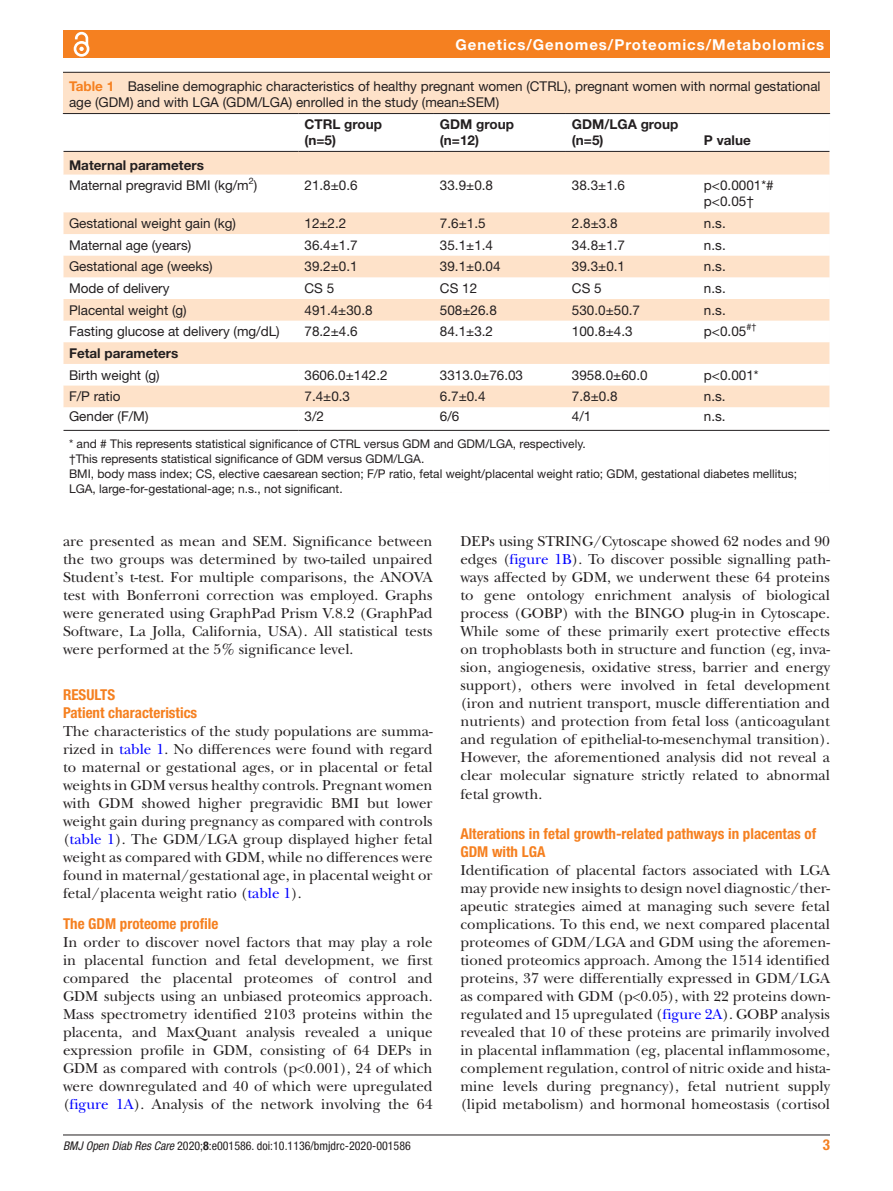
<style>
.page{position:relative;width:893px;height:1191px;background:#fff}
.page>*{position:absolute;margin:0;border:0;box-sizing:border-box;transform-origin:0 0}
.t1{font:15px/18px "New Baskerville";color:#231f20;text-align:justify}
.t2{font:700 condensed 15px/18px "Helvetica Neue LT Std";color:#f58020}
.t3{font:700 15px "Helvetica Neue LT Std";letter-spacing:.065em;color:#fff}
.t4{font:13.5px/16.5px "Helvetica Neue LT Std";color:#231f20}
.t5{font:700 13.5px/16.2px "Helvetica Neue LT Std";color:#231f20}
.t6{font:12px/15px "Helvetica Neue LT Std";color:#231f20}
.t7{font:condensed 12px "Helvetica Neue LT Std";color:#231f20}
.t8{font:9px "Helvetica Neue LT Std";color:#231f20}
.s1{font-weight:700;color:#f58020}
.s2{font-size:13.5px}
.s3{color:#00f}
.s4{font-style:italic}
.s5{font-weight:700}
</style>
<div class="page">
<hr style="left:63px;top:1134px;width:767px;height:1px;background:#231f20">
<div style="left:63px;top:31px;width:767px;height:27px;background:#f58020"></div>
<svg style="left:73px;top:31px;width:17px;height:26px"></svg>
<div style="left:63px;top:73px;width:767px;height:420px;background:#fee2c9"></div>
<hr style="left:63px;top:72px;width:767px;height:1px;background:#231f20">
<svg style="left:64px;top:114px;width:766px;height:379px;fill:#fff"></svg>
<hr style="left:63px;top:113px;width:236px;height:1px;background:#231f20">
<hr style="left:63px;top:151px;width:236px;height:1px;background:#231f20">
<hr style="left:299px;top:113px;width:135px;height:1px;background:#231f20">
<hr style="left:299px;top:151px;width:135px;height:1px;background:#231f20">
<hr style="left:434px;top:113px;width:132px;height:1px;background:#231f20">
<hr style="left:434px;top:151px;width:132px;height:1px;background:#231f20">
<hr style="left:566px;top:113px;width:132px;height:1px;background:#231f20">
<hr style="left:566px;top:151px;width:132px;height:1px;background:#231f20">
<hr style="left:698px;top:113px;width:132px;height:1px;background:#231f20">
<hr style="left:698px;top:151px;width:132px;height:1px;background:#231f20">
<hr style="left:299px;top:430px;width:135px;height:1px;background:#231f20">
<hr style="left:434px;top:430px;width:132px;height:1px;background:#231f20">
<hr style="left:566px;top:430px;width:132px;height:1px;background:#231f20">
<hr style="left:63px;top:430px;width:236px;height:1px;background:#231f20">
<hr style="left:698px;top:430px;width:132px;height:1px;background:#231f20">
<hr style="left:63px;top:114px;width:1px;height:37px;background:#fff">
<svg style="left:63px;top:151px;width:1px;height:23px"></svg>
<hr style="left:63px;top:174px;width:1px;height:38px;background:#fff">
<svg style="left:63px;top:212px;width:1px;height:218px"></svg>
<hr style="left:63px;top:430px;width:1px;height:63px;background:#fff">
<hr style="left:69px;top:447px;width:761px;height:2px;background:#fff">
<hr style="left:69px;top:462px;width:761px;height:2px;background:#fff">
<hr style="left:69px;top:492px;width:761px;height:2px;background:#fff">
<p class="t3" style="left:456px;top:35px;width:370px">Genetics/Genomes/Proteomics/Metabolomics</p>
<p class="t4" style="left:69px;top:77px;width:753px"><span class="s1">Table 1</span> Baseline demographic characteristics of healthy pregnant women (CTRL), pregnant women with normal gestational age (GDM) and with LGA (GDM/LGA) enrolled in the study (mean±SEM)</p>
<p class="t5" style="left:305px;top:116px;width:79px">CTRL group (n=5)</p>
<p class="t5" style="left:440px;top:116px;width:76px">GDM group (n=12)</p>
<p class="t5" style="left:572px;top:116px;width:108px">GDM/LGA group (n=5)</p>
<p class="t5" style="left:704px;top:132px;width:48px">P value</p>
<p class="t5" style="left:69px;top:157px;width:136px">Maternal parameters</p>
<p class="t4" style="left:69px;top:177px;width:181px">Maternal pregravid BMI (kg/m</p>
<p class="t8" style="left:249px;top:175px;width:10px">2<span class="s2">)</span></p>
<p class="t4" style="left:304px;top:177px;width:55px">21.8±0.6</p>
<p class="t4" style="left:440px;top:177px;width:55px">33.9±0.8</p>
<p class="t4" style="left:572px;top:177px;width:55px">38.3±1.6</p>
<p class="t4" style="left:704px;top:177px;width:71px">p&lt;0.0001*# p&lt;0.05†</p>
<p class="t4" style="left:69px;top:215px;width:168px">Gestational weight gain (kg)</p>
<p class="t4" style="left:304px;top:215px;width:43px">12±2.2</p>
<p class="t4" style="left:440px;top:215px;width:47px">7.6±1.5</p>
<p class="t4" style="left:572px;top:215px;width:47px">2.8±3.8</p>
<p class="t4" style="left:704px;top:215px;width:23px">n.s.</p>
<p class="t4" style="left:69px;top:236px;width:124px">Maternal age (years)</p>
<p class="t4" style="left:304px;top:236px;width:55px">36.4±1.7</p>
<p class="t4" style="left:440px;top:236px;width:55px">35.1±1.4</p>
<p class="t4" style="left:572px;top:236px;width:55px">34.8±1.7</p>
<p class="t4" style="left:704px;top:236px;width:23px">n.s.</p>
<p class="t4" style="left:69px;top:258px;width:145px">Gestational age (weeks)</p>
<p class="t4" style="left:304px;top:258px;width:55px">39.2±0.1</p>
<p class="t4" style="left:440px;top:258px;width:62px">39.1±0.04</p>
<p class="t4" style="left:572px;top:258px;width:55px">39.3±0.1</p>
<p class="t4" style="left:704px;top:258px;width:23px">n.s.</p>
<p class="t4" style="left:69px;top:280px;width:102px">Mode of delivery</p>
<p class="t4" style="left:304px;top:280px;width:31px">CS 5</p>
<p class="t4" style="left:440px;top:280px;width:39px">CS 12</p>
<p class="t4" style="left:572px;top:280px;width:31px">CS 5</p>
<p class="t4" style="left:704px;top:280px;width:23px">n.s.</p>
<p class="t4" style="left:69px;top:301px;width:119px">Placental weight (g)</p>
<p class="t4" style="left:304px;top:301px;width:70px">491.4±30.8</p>
<p class="t4" style="left:440px;top:301px;width:58px">508±26.8</p>
<p class="t4" style="left:572px;top:301px;width:70px">530.0±50.7</p>
<p class="t4" style="left:704px;top:301px;width:23px">n.s.</p>
<p class="t4" style="left:69px;top:323px;width:212px">Fasting glucose at delivery (mg/dL)</p>
<p class="t4" style="left:304px;top:323px;width:55px">78.2±4.6</p>
<p class="t4" style="left:440px;top:323px;width:55px">84.1±3.2</p>
<p class="t4" style="left:572px;top:323px;width:62px">100.8±4.3</p>
<p class="t4" style="left:704px;top:323px;width:44px">p&lt;0.05</p>
<p class="t8" style="left:746px;top:322px;width:11px">#†</p>
<p class="t5" style="left:69px;top:345px;width:111px">Fetal parameters</p>
<p class="t4" style="left:69px;top:366px;width:92px">Birth weight (g)</p>
<p class="t4" style="left:304px;top:366px;width:85px">3606.0±142.2</p>
<p class="t4" style="left:440px;top:366px;width:85px">3313.0±76.03</p>
<p class="t4" style="left:572px;top:366px;width:77px">3958.0±60.0</p>
<p class="t4" style="left:704px;top:366px;width:56px">p&lt;0.001*</p>
<p class="t4" style="left:69px;top:388px;width:53px">F/P ratio</p>
<p class="t4" style="left:304px;top:388px;width:47px">7.4±0.3</p>
<p class="t4" style="left:440px;top:388px;width:47px">6.7±0.4</p>
<p class="t4" style="left:572px;top:388px;width:47px">7.8±0.8</p>
<p class="t4" style="left:704px;top:388px;width:23px">n.s.</p>
<p class="t4" style="left:69px;top:408px;width:81px">Gender (F/M)</p>
<p class="t4" style="left:304px;top:408px;width:21px">3/2</p>
<p class="t4" style="left:440px;top:408px;width:21px">6/6</p>
<p class="t4" style="left:572px;top:408px;width:21px">4/1</p>
<p class="t4" style="left:704px;top:408px;width:23px">n.s.</p>
<p class="t6" style="left:69px;top:436px;width:730px">* and # This represents statistical significance of CTRL versus GDM and GDM/LGA, respectively.<br>†This represents statistical significance of GDM versus GDM/LGA.<br>BMI, body mass index; CS, elective caesarean section; F/P ratio, fetal weight/placental weight ratio; GDM, gestational diabetes mellitus; LGA, large-for-gestational-age; n.s., not significant.</p>
<p class="t1" style="left:63px;top:532px;width:371px">are presented as mean and SEM. Significance between the two groups was determined by two-tailed unpaired Student’s t-test. For multiple comparisons, the ANOVA test with Bonferroni correction was employed. Graphs were generated using GraphPad Prism V.8.2 (GraphPad Software, La Jolla, California, USA). All statistical tests were performed at the 5% significance level.</p>
<p class="t2" style="left:63px;top:685px;width:136px">RESULTS<br>Patient characteristics</p>
<p class="t1" style="left:63px;top:722px;width:371px">The characteristics of the study populations are summa&shy;rized in <span class="s3">table 1</span>. No differences were found with regard to maternal or gestational ages, or in placental or fetal weights in GDM versus healthy controls. Pregnant women with GDM showed higher pregravidic BMI but lower weight gain during pregnancy as compared with controls (<span class="s3">table 1</span>). The GDM/LGA group displayed higher fetal weight as compared with GDM, while no differences were found in maternal/gestational age, in placental weight or fetal/placenta weight ratio (<span class="s3">table 1</span>).</p>
<p class="t2" style="left:63px;top:914px;width:157px">The GDM proteome profile</p>
<p class="t1" style="left:63px;top:933px;width:371px">In order to discover novel factors that may play a role in placental function and fetal development, we first compared the placental proteomes of control and GDM subjects using an unbiased proteomics approach.<br>Mass spectrometry identified 2103 proteins within the placenta, and MaxQuant analysis revealed a unique expression profile in GDM, consisting of 64 DEPs in GDM as compared with controls (p&lt;0.001), 24 of which were downregulated and 40 of which were upregulated (<span class="s3">figure 1A</span>). Analysis of the network involving the 64</p>
<p class="t1" style="left:460px;top:532px;width:371px">DEPs using STRING/Cytoscape showed 62 nodes and 90 edges (<span class="s3">figure 1B</span>). To discover possible signalling path&shy;ways affected by GDM, we underwent these 64 proteins to gene ontology enrichment analysis of biological process (GOBP) with the BINGO plug-in in Cytoscape.<br>While some of these primarily exert protective effects on trophoblasts both in structure and function (eg, inva&shy;sion, angiogenesis, oxidative stress, barrier and energy support), others were involved in fetal development (iron and nutrient transport, muscle differentiation and nutrients) and protection from fetal loss (anticoagulant and regulation of epithelial-to-mesenchymal transition).<br>However, the aforementioned analysis did not reveal a clear molecular signature strictly related to abnormal fetal growth.</p>
<p class="t2" style="left:460px;top:824px;width:357px">Alterations in fetal growth-related pathways in placentas of<br>GDM with LGA</p>
<p class="t1" style="left:460px;top:861px;width:371px">Identification of placental factors associated with LGA may provide new insights to design novel diagnostic/ther&shy;apeutic strategies aimed at managing such severe fetal complications. To this end, we next compared placental proteomes of GDM/LGA and GDM using the aforemen&shy;tioned proteomics approach. Among the 1514 identified proteins, 37 were differentially expressed in GDM/LGA as compared with GDM (p&lt;0.05), with 22 proteins down&shy;regulated and 15 upregulated (<span class="s3">figure 2A</span>). GOBP analysis revealed that 10 of these proteins are primarily involved in placental inflammation (eg, placental inflammosome, complement regulation, control of nitric oxide and hista&shy;mine levels during pregnancy), fetal nutrient supply (lipid metabolism) and hormonal homeostasis (cortisol</p>
<p class="t7" style="left:63px;top:1138px;width:349px"><span class="s4">BMJ Open Diab Res Care</span> 2020;<span class="s5">8</span>:e001586. doi:10.1136/bmjdrc-2020-001586</p>
<p class="t2" style="left:823px;top:1135px;width:9px">3</p>
</div>
